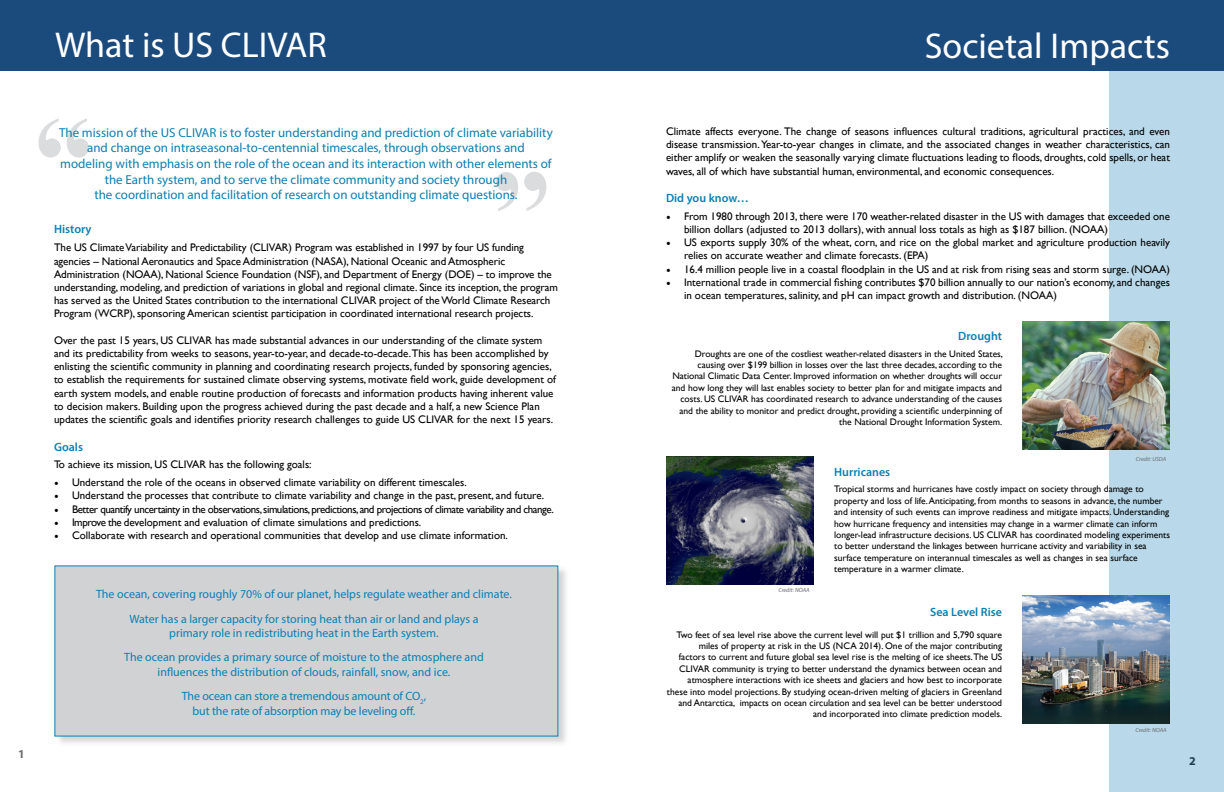
<style>
.page{position:relative;width:1224px;height:792px;background:#fff}
.page>*{position:absolute;margin:0;border:0;box-sizing:border-box;transform-origin:0 0}
.t1{font:700 120px "Times New Roman";color:#dbdcdd}
.t2{font:36px "Myriad Pro";color:#fff}
.t3{font:13px/15.6px "Myriad Pro";color:#0b80b2;text-align:center}
.t4{font:12px/24.4px "Myriad Pro";color:#0b80b2;text-align:center}
.t5{font:600 12px "Myriad Pro";color:#0b80b2}
.t6{font:700 12px "Myriad Pro";color:#6b6c6f}
.t7{font:700 12px "Myriad Pro";color:#000}
.t8{font:11px/13.2px "Gill Sans";color:#000}
.t9{font:11px "Gill Sans";letter-spacing:-.04em;color:#000}
.t10{font:9.5px/11.4px "Gill Sans";color:#000;text-align:right}
.t11{font:italic 6px "Myriad Pro";color:#6b6c6f}
.s1{font-family:"Minion Pro";font-size:12px}
</style>
<div class="page">
<div style="left:1109px;top:0;width:115px;height:792px;background:#b9d9ea"></div>
<div style="left:0;top:0;width:1224px;height:72px;background:#1b4b7d"></div>
<div style="left:55px;top:566px;width:515px;height:181px;background:#c7c8ca;opacity:.75"></div>
<div style="left:55px;top:566px;width:503px;height:170px;background:#d1d2d4"></div>
<img style="left:666px;top:456px;width:148px;height:129px">
<img style="left:1022px;top:321px;width:148px;height:129px">
<img style="left:1022px;top:595px;width:148px;height:129px">
<h2 class="t2" style="left:55px;top:22px;width:273px">What is US CLIVAR</h2>
<h1 class="t1" style="left:34px;top:77px;width:62px">“</h1>
<p class="t3" style="left:59px;top:124px;width:495px">The mission of the US CLIVAR is to foster understanding and prediction of climate variability and change on intraseasonal-to-centennial timescales, through observations and<br>modeling with emphasis on the role of the ocean and its interaction with other elements of the Earth system, and to serve the climate community and society through<br>the coordination and facilitation of research on outstanding climate questions.</p>
<p class="t5" style="left:54px;top:222px;width:39px">History</p>
<p class="t8" style="left:54px;top:241px;width:505px">The US Climate Variability and Predictability (CLIVAR) Program was established in 1997 by four US funding agencies – National Aeronautics and Space Administration (NASA), National Oceanic and Atmospheric Administration (NOAA), National Science Foundation (NSF), and Department of Energy (DOE) – to improve the understanding, modeling, and prediction of variations in global and regional climate. Since its inception, the program has served as the United States contribution to the international CLIVAR project of the World Climate Research Program (WCRP), sponsoring American scientist participation in coordinated international research projects.</p>
<p class="t8" style="left:54px;top:333px;width:503px">Over the past 15 years, US CLIVAR has made substantial advances in our understanding of the climate system and its predictability from weeks to seasons, year-to-year, and decade-to-decade.This has been accomplished by enlisting the scientific community in planning and coordinating research projects, funded by sponsoring agencies, to establish the requirements for sustained climate observing systems, motivate field work, guide development of earth system models, and enable routine production of forecasts and information products having inherent value to decision makers. Building upon the progress achieved during the past decade and a half, a new Science Plan updates the scientific goals and identifies priority research challenges to guide US CLIVAR for the next 15 years.</p>
<p class="t5" style="left:54px;top:439px;width:31px">Goals</p>
<p class="t8" style="left:54px;top:458px;width:259px">To achieve its mission, US CLIVAR has the following goals:</p>
<p class="t8" style="left:54px;top:476px;width:414px"><span class="s1">•</span> Understand the role of the oceans in observed climate variability on different timescales.</p>
<p class="t8" style="left:54px;top:489px;width:492px"><span class="s1">•</span> Understand the processes that contribute to climate variability and change in the past, present, and future.</p>
<p class="t9" style="left:54px;top:502px;width:501px"><span class="s1">•</span> Better quantify uncertainty in the observations, simulations, predictions, and projections of climate variability and change.</p>
<p class="t8" style="left:54px;top:515px;width:369px"><span class="s1">•</span> Improve the development and evaluation of climate simulations and predictions.</p>
<p class="t8" style="left:54px;top:529px;width:456px"><span class="s1">•</span> Collaborate with research and operational communities that develop and use climate information.</p>
<p class="t6" style="left:18px;top:746px;width:8px">1</p>
<p class="t4" style="left:96px;top:582px;width:417px">The ocean, covering roughly 70% of our planet, helps regulate weather and climate.<br>Water has a larger capacity for storing heat than air or land and plays a</p>
<p class="t4" style="left:124px;top:621px;width:361px">primary role in redistributing heat in the Earth system.<br>The ocean provides a primary source of moisture to the atmosphere and</p>
<p class="t4" style="left:158px;top:659px;width:294px">influences the distribution of clouds, rainfall, snow, and ice.<br>The ocean can store a tremendous amount of CO<sub>2</sub>,</p>
<p class="t4" style="left:193px;top:698px;width:224px">but the rate of absorption may be leveling off.</p>
<h2 class="t2" style="left:925px;top:24px;width:247px">Societal Impacts</h2>
<p class="t8" style="left:666px;top:125px;width:506px;text-align:justify">Climate affects everyone. The change of seasons influences cultural traditions, agricultural practices, and even disease transmission. Year-to-year changes in climate, and the associated changes in weather characteristics, can either amplify or weaken the seasonally varying climate fluctuations leading to floods, droughts, cold spells, or heat waves, all of which have substantial human, environmental, and economic consequences.</p>
<p class="t5" style="left:666px;top:190px;width:84px">Did you know…</p>
<p class="t8" style="left:684px;top:209px;width:488px;text-indent:-18px"><span class="s1">•</span> From 1980 through 2013, there were 170 weather-related disaster in the US with damages that exceeded one billion dollars (adjusted to 2013 dollars), with annual loss totals as high as $187 billion. (NOAA)</p>
<p class="t8" style="left:684px;top:236px;width:488px;text-indent:-18px"><span class="s1">•</span> US exports supply 30% of the wheat, corn, and rice on the global market and agriculture production heavily relies on accurate weather and climate forecasts. (EPA)</p>
<p class="t8" style="left:666px;top:262px;width:505px"><span class="s1">•</span> 16.4 million people live in a coastal floodplain in the US and at risk from rising seas and storm surge. (NOAA)</p>
<p class="t8" style="left:684px;top:275px;width:488px;text-indent:-18px"><span class="s1">•</span> International trade in commercial fishing contributes $70 billion annually to our nation’s economy, and changes in ocean temperatures, salinity, and pH can impact growth and distribution. (NOAA)</p>
<p class="t5" style="left:958px;top:329px;width:45px">Drought</p>
<p class="t10" style="left:672px;top:348px;width:333px">Droughts are one of the costliest weather-related disasters in the United States, causing over $199 billion in losses over the last three decades, according to the National Climatic Data Center. Improved information on whether droughts will occur and how long they will last enables society to better plan for and mitigate impacts and costs. US CLIVAR has coordinated research to advance understanding of the causes and the ability to monitor and predict drought, providing a scientific underpinning of the National Drought Information System.</p>
<p class="t11" style="left:1136px;top:455px;width:32px">Credit: USDA</p>
<p class="t11" style="left:778px;top:587px;width:33px">Credit: NOAA</p>
<p class="t5" style="left:834px;top:464px;width:58px">Hurricanes</p>
<p class="t10" style="left:834px;top:483px;width:337px;text-align:left">Tropical storms and hurricanes have costly impact on society through damage to property and loss of life. Anticipating, from months to seasons in advance, the number and intensity of such events can improve readiness and mitigate impacts. Understanding how hurricane frequency and intensities may change in a warmer climate can inform longer-lead infrastructure decisions. US CLIVAR has coordinated modeling experiments to better understand the linkages between hurricane activity and variability in sea surface temperature on interannual timescales as well as changes in sea surface temperature in a warmer climate.</p>
<p class="t5" style="left:930px;top:605px;width:73px">Sea Level Rise</p>
<p class="t10" style="left:667px;top:629px;width:337px">Two feet of sea level rise above the current level will put $1 trillion and 5,790 square miles of property at risk in the US (NCA 2014). One of the major contributing<br>factors to current and future global sea level rise is the melting of ice sheets.The US CLIVAR community is trying to better understand the dynamics between ocean and atmosphere interactions with ice sheets and glaciers and how best to incorporate these into model projections. By studying ocean-driven melting of glaciers in Greenland and Antarctica, impacts on ocean circulation and sea level can be better understood and incorporated into climate prediction models.</p>
<p class="t11" style="left:1135px;top:727px;width:33px">Credit: NOAA</p>
<p class="t7" style="left:1189px;top:753px;width:8px">2</p>
</div>
